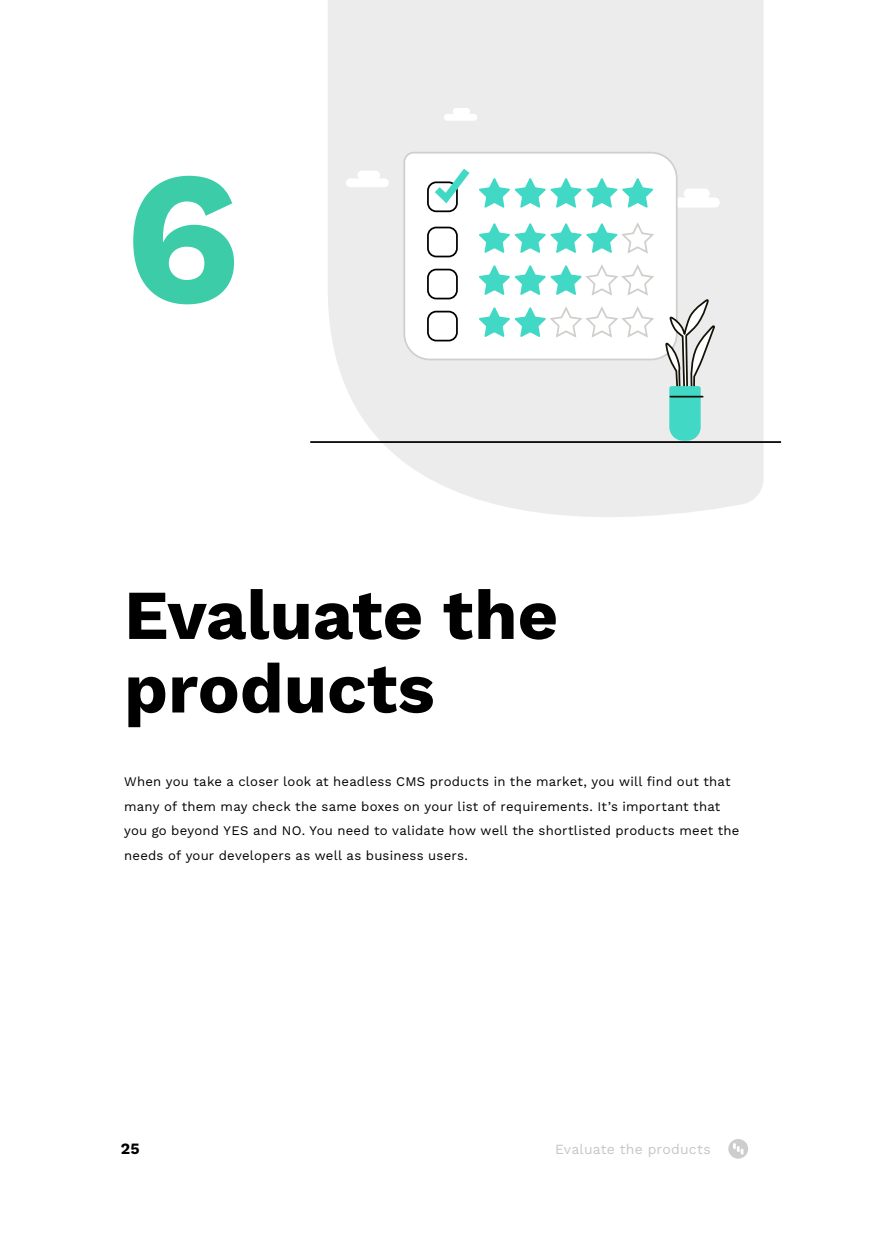
<style>
.page{position:relative;width:874px;height:1241px;background:#fff}
.page>*{position:absolute;margin:0;border:0;box-sizing:border-box;transform-origin:0 0}
.t1{font:700 189px "Work Sans";color:#3dcca8}
.t2{font:700 70px/73.5px "Work Sans";color:#000}
.t3{font:700 15.75px "Work Sans";color:#000}
.t4{font:14px "Work Sans";letter-spacing:.015em;color:#c5c7c7}
.t5{font:13.12px/24.5px "Work Sans";letter-spacing:.015em;color:#000}
</style>
<div class="page">
<svg style="left:728px;top:1138px;width:19px;height:20px"></svg>
<svg style="left:732px;top:1142px;width:11px;height:12px"></svg>
<svg style="left:328px;top:0;width:435px;height:517px;background:#ededed"></svg>
<div style="left:670px;top:197px;width:49px;height:10px;background:#fff;border-radius:5px"></div>
<svg style="left:402px;top:151px;width:262px;height:210px"></svg>
<hr style="left:310px;top:441px;width:470px;height:2px;background:#000">
<svg style="left:664px;top:151px;width:52px;height:289px"></svg>
<hr style="left:670px;top:396px;width:32px;height:1px;background:#131207">
<div style="left:427px;top:181px;width:30px;height:31px;border:2px solid #000;border-radius:8px"></div>
<svg style="left:427px;top:161px;width:228px;height:49px"></svg>
<svg style="left:475px;top:222px;width:180px;height:33px"></svg>
<div style="left:427px;top:227px;width:29px;height:29px;background:#fff;border-radius:8px"></div>
<div style="left:427px;top:226px;width:30px;height:31px;border:2px solid #000;border-radius:8px"></div>
<svg style="left:475px;top:264px;width:180px;height:33px"></svg>
<div style="left:427px;top:269px;width:29px;height:29px;background:#fff;border-radius:8px"></div>
<div style="left:427px;top:269px;width:30px;height:30px;border:2px solid #000;border-radius:8px"></div>
<svg style="left:475px;top:306px;width:180px;height:33px"></svg>
<div style="left:427px;top:311px;width:29px;height:29px;background:#fff;border-radius:8px"></div>
<div style="left:427px;top:311px;width:30px;height:30px;border:2px solid #000;border-radius:8px"></div>
<div style="left:443px;top:114px;width:34px;height:7px;background:#fff;border-radius:3px"></div>
<div style="left:452px;top:108px;width:17px;height:7px;background:#fff;border-radius:3px"></div>
<div style="left:346px;top:178px;width:42px;height:9px;background:#fff;border-radius:4px"></div>
<div style="left:357px;top:171px;width:23px;height:8px;background:#fff;border-radius:4px"></div>
<h1 class="t1" style="left:124px;top:95px;width:118px">6</h1>
<h2 class="t2" style="left:124px;top:575px;width:435px">Evaluate the products</h2>
<p class="t5" style="left:124px;top:768px;width:616px">When you take a closer look at headless CMS products in the market, you will find out that many of them may check the same boxes on your list of requirements. It’s important that you go beyond YES and NO. You need to validate how well the shortlisted products meet the needs of your developers as well as business users.</p>
<p class="t3" style="left:121px;top:1136px;width:20px">25</p>
<p class="t4" style="left:555px;top:1138px;width:157px">Evaluate the products</p>
</div>
